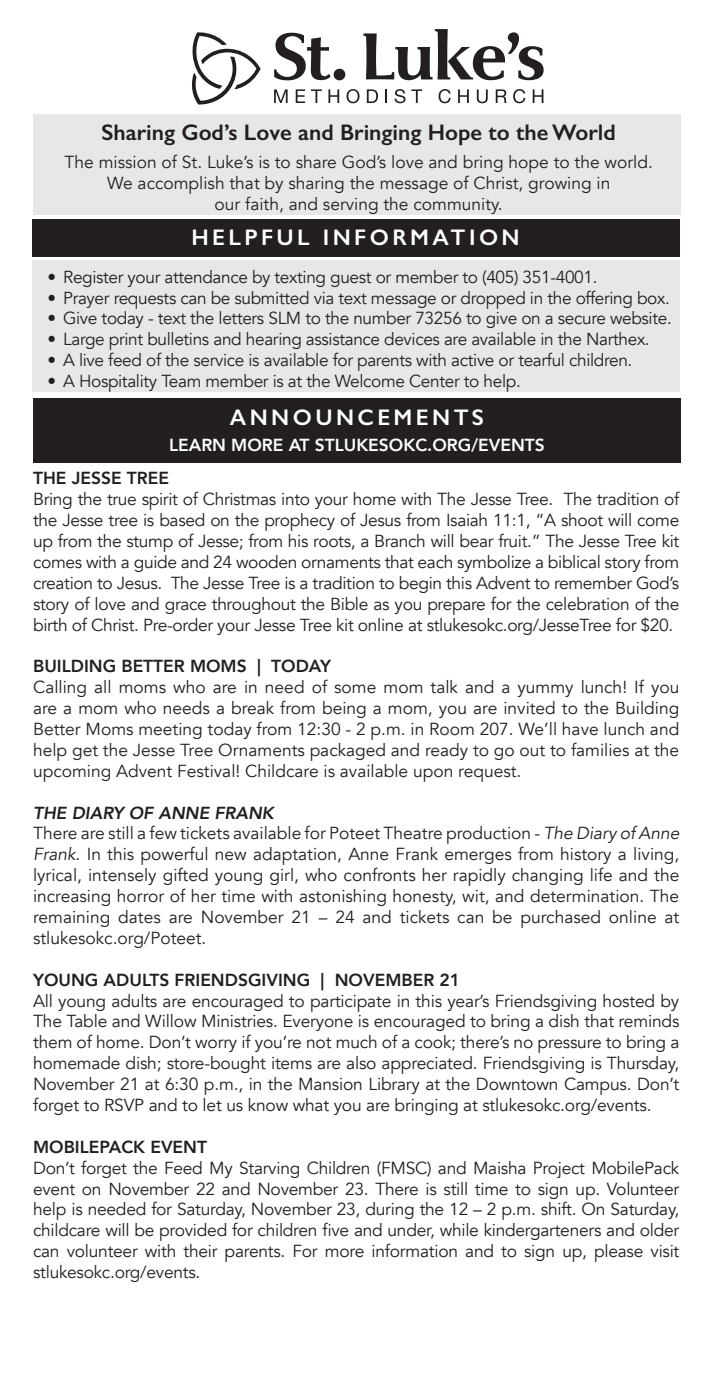
<style>
.page{position:relative;width:714px;height:1386px;background:#fff}
.page>*{position:absolute;margin:0;border:0;box-sizing:border-box;transform-origin:0 0}
.t1{font:600 22.57px "Gill Sans";color:#231f20}
.t2{font:600 22.57px "Gill Sans";letter-spacing:.15em;color:#fff}
.t3{font:17.32px/20.8px "Avenir";letter-spacing:-.015em;color:#231f20}
.t4{font:800 17.32px "Avenir";color:#fff}
.s1{font-weight:800}
.s2{font-weight:800;font-style:italic}
.s3{font-style:italic}
</style>
<div class="page">
<div style="left:32px;top:219px;width:647px;height:38px;background:#231f20"></div>
<div style="left:33px;top:115px;width:648px;height:100px;background:#e6e7e9"></div>
<svg style="left:274px;top:33px;width:71px;height:47px"></svg>
<svg style="left:363px;top:29px;width:181px;height:51px"></svg>
<svg style="left:191px;top:32px;width:70px;height:73px"></svg>
<svg style="left:274px;top:89px;width:14px;height:14px"></svg>
<svg style="left:296px;top:89px;width:9px;height:14px"></svg>
<svg style="left:311px;top:89px;width:11px;height:14px"></svg>
<svg style="left:328px;top:89px;width:11px;height:14px"></svg>
<svg style="left:347px;top:89px;width:13px;height:14px"></svg>
<svg style="left:367px;top:89px;width:11px;height:14px"></svg>
<svg style="left:385px;top:89px;width:2px;height:14px"></svg>
<svg style="left:395px;top:89px;width:27px;height:14px"></svg>
<svg style="left:439px;top:89px;width:12px;height:14px"></svg>
<svg style="left:458px;top:89px;width:11px;height:14px"></svg>
<svg style="left:477px;top:89px;width:11px;height:14px"></svg>
<svg style="left:496px;top:89px;width:11px;height:14px"></svg>
<svg style="left:513px;top:89px;width:12px;height:14px"></svg>
<svg style="left:533px;top:89px;width:10px;height:14px"></svg>
<div style="left:32px;top:260px;width:647px;height:132px;background:#e6e7e9"></div>
<div style="left:33px;top:399px;width:648px;height:64px;background:#231f20"></div>
<p class="t1" style="left:102px;top:118px;width:516px">Sharing God’s Love and Bringing Hope to the World</p>
<p class="t3" style="left:65px;top:152px;width:590px;text-align:center">The mission of St. Luke’s is to share God’s love and bring hope to the world.<br>We accomplish that by sharing the message of Christ, growing in<br>our faith, and serving the community.</p>
<p class="t2" style="left:191px;top:224px;width:330px">HELPFUL INFORMATION</p>
<p class="t3" style="left:47px;top:267px;width:552px">• Register your attendance by texting guest or member to (405) 351-4001.</p>
<p class="t3" style="left:47px;top:287px;width:624px">• Prayer requests can be submitted via text message or dropped in the offering box.</p>
<p class="t3" style="left:47px;top:308px;width:626px">• Give today - text the letters SLM to the number 73256 to give on a secure website.</p>
<p class="t3" style="left:47px;top:329px;width:604px">• Large print bulletins and hearing assistance devices are available in the Narthex.</p>
<p class="t3" style="left:47px;top:350px;width:586px">• A live feed of the service is available for parents with active or tearful children.</p>
<p class="t3" style="left:47px;top:371px;width:475px">• A Hospitality Team member is at the Welcome Center to help.</p>
<p class="t2" style="left:230px;top:404px;width:256px">ANNOUNCEMENTS</p>
<p class="t4" style="left:169px;top:431px;width:377px">LEARN MORE AT STLUKESOKC.ORG/EVENTS</p>
<p class="t3" style="left:33px;top:468px;width:648px"><span class="s1">THE JESSE TREE<br></span>Bring the true spirit of Christmas into your home with The Jesse Tree. The tradition of the Jesse tree is based on the prophecy of Jesus from Isaiah 11:1, “A shoot will come up from the stump of Jesse; from his roots, a Branch will bear fruit.” The Jesse Tree kit comes with a guide and 24 wooden ornaments that each symbolize a biblical story from creation to Jesus. The Jesse Tree is a tradition to begin this Advent to remember God’s story of love and grace throughout the Bible as you prepare for the celebration of the birth of Christ. Pre-order your Jesse Tree kit online at stlukesokc.org/JesseTree for $20.</p>
<p class="t3" style="left:33px;top:656px;width:648px"><span class="s1">BUILDING BETTER MOMS | TODAY<br></span>Calling all moms who are in need of some mom talk and a yummy lunch! If you are a mom who needs a break from being a mom, you are invited to the Building Better Moms meeting today from 12:30 - 2 p.m. in Room 207. We’ll have lunch and help get the Jesse Tree Ornaments packaged and ready to go out to families at the upcoming Advent Festival! Childcare is available upon request.</p>
<p class="t3" style="left:33px;top:802px;width:648px"><span class="s2">THE DIARY OF ANNE FRANK<br></span>There are still a few tickets available for Poteet Theatre production - <span class="s3">The Diary of Anne Frank</span>. In this powerful new adaptation, Anne Frank emerges from history a living, lyrical, intensely gifted young girl, who confronts her rapidly changing life and the increasing horror of her time with astonishing honesty, wit, and determination. The remaining dates are November 21 – 24 and tickets can be purchased online at stlukesokc.org/Poteet.</p>
<p class="t3" style="left:33px;top:970px;width:648px"><span class="s1">YOUNG ADULTS FRIENDSGIVING | NOVEMBER 21<br></span>All young adults are encouraged to participate in this year’s Friendsgiving hosted by The Table and Willow Ministries. Everyone is encouraged to bring a dish that reminds them of home. Don’t worry if you’re not much of a cook; there’s no pressure to bring a homemade dish; store-bought items are also appreciated. Friendsgiving is Thursday, November 21 at 6:30 p.m., in the Mansion Library at the Downtown Campus. Don’t forget to RSVP and to let us know what you are bringing at stlukesokc.org/events.</p>
<p class="t3" style="left:33px;top:1137px;width:648px"><span class="s1">MOBILEPACK EVENT<br></span>Don’t forget the Feed My Starving Children (FMSC) and Maisha Project MobilePack event on November 22 and November 23. There is still time to sign up. Volunteer help is needed for Saturday, November 23, during the 12 – 2 p.m. shift. On Saturday, childcare will be provided for children five and under, while kindergarteners and older can volunteer with their parents. For more information and to sign up, please visit stlukesokc.org/events.</p>
</div>
